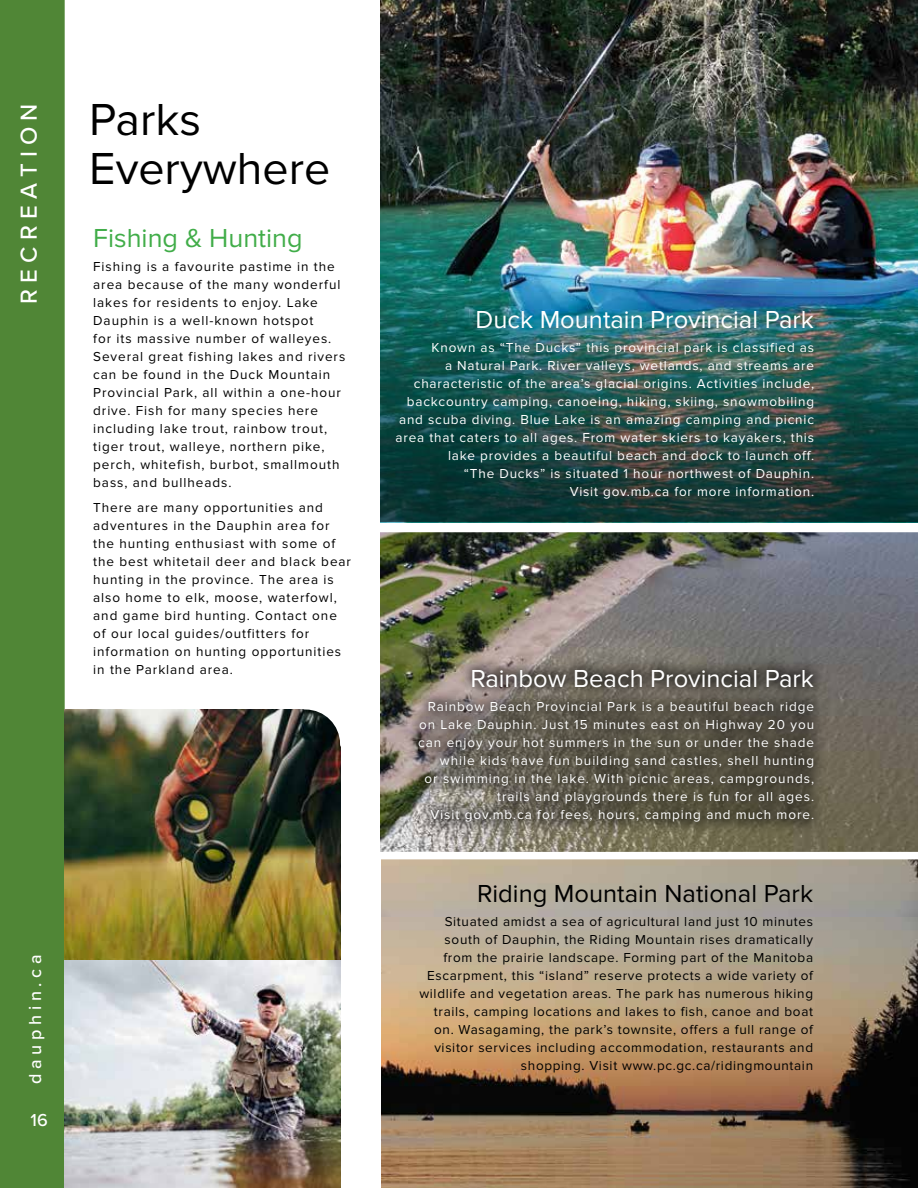
<style>
.page{position:relative;width:918px;height:1188px;background:#fff}
.page>*{position:absolute;margin:0;border:0;box-sizing:border-box;transform-origin:0 0}
.t1{font:46.5px/49.1px "Proxima Nova";color:#000}
.t2{font:27px "Proxima Nova";color:#41ad49}
.t3{font:25.5px "Proxima Nova";color:#fff}
.t4{font:25.5px "Proxima Nova";color:#000}
.t5{font:500 24px "Proxima Nova";color:#fff}
.t6{font:500 18px "Proxima Nova";color:#fff}
.t7{font:13.5px/18px "Proxima Nova";letter-spacing:.06em;color:#fff;text-align:right}
.t8{font:13.5px/18px "Proxima Nova";letter-spacing:.07em;color:#000}
.t9{font:13.5px/18px "Proxima Nova";letter-spacing:.05em;color:#000;text-align:right}
</style>
<div class="page">
<div style="left:0;top:0;width:65px;height:1188px;background:#508636"></div>
<img style="left:380px;top:0;width:538px;height:523px">
<img style="left:380px;top:148px;width:538px;height:374px">
<img style="left:65px;top:709px;width:275px;height:251px">
<img style="left:380px;top:532px;width:538px;height:320px">
<img style="left:382px;top:859px;width:536px;height:329px">
<div style="left:405px;top:655px;width:423px;height:181px;background:#000;opacity:.75"></div>
<svg style="left:301px;top:709px;width:40px;height:42px"></svg>
<img style="left:65px;top:960px;width:275px;height:228px">
<h3 class="t5" style="left:11px;top:304px;width:202px;rotate:-90deg">R E C R E A T I O N</h3>
<h3 class="t6" style="left:22px;top:1084px;width:131px;rotate:-90deg">d a u p h i n . c a</h3>
<h3 class="t6" style="left:31px;top:1106px;width:19px">16</h3>
<h1 class="t1" style="left:89px;top:96px;width:243px">Parks<br>Everywhere</h1>
<h2 class="t2" style="left:93px;top:222px;width:211px">Fishing &amp; Hunting</h2>
<p class="t8" style="left:93px;top:258px;width:254px">Fishing is a favourite pastime in the area because of the many wonderful lakes for residents to enjoy. Lake Dauphin is a well-known hotspot<br>for its massive number of walleyes.<br>Several great fishing lakes and rivers can be found in the Duck Mountain Provincial Park, all within a one-hour drive. Fish for many species here including lake trout, rainbow trout, tiger trout, walleye, northern pike, perch, whitefish, burbot, smallmouth bass, and bullheads.</p>
<p class="t8" style="left:93px;top:499px;width:259px">There are many opportunities and adventures in the Dauphin area for the hunting enthusiast with some of the best whitetail deer and black bear hunting in the province. The area is also home to elk, moose, waterfowl, and game bird hunting. Contact one of our local guides/outfitters for information on hunting opportunities in the Parkland area.</p>
<h3 class="t3" style="left:475px;top:305px;width:340px">Duck Mountain Provincial Park</h3>
<p class="t7" style="left:396px;top:339px;width:420px">Known as “The Ducks” this provincial park is classified as<br>a Natural Park. River valleys, wetlands, and streams are characteristic of the area’s glacial origins. Activities include, backcountry camping, canoeing, hiking, skiing, snowmobiling and scuba diving. Blue Lake is an amazing camping and picnic area that caters to all ages. From water skiers to kayakers, this lake provides a beautiful beach and dock to launch off.<br>“The Ducks” is situated 1 hour northwest of Dauphin.<br>Visit gov.mb.ca for more information.</p>
<h3 class="t3" style="left:470px;top:663px;width:345px">Rainbow Beach Provincial Park</h3>
<p class="t7" style="left:418px;top:698px;width:397px">Rainbow Beach Provincial Park is a beautiful beach ridge on Lake Dauphin. Just 15 minutes east on Highway 20 you can enjoy your hot summers in the sun or under the shade while kids have fun building sand castles, shell hunting<br>or swimming in the lake. With picnic areas, campgrounds, trails and playgrounds there is fun for all ages.<br>Visit gov.mb.ca for fees, hours, camping and much more.</p>
<h3 class="t4" style="left:477px;top:878px;width:338px">Riding Mountain National Park</h3>
<p class="t9" style="left:419px;top:913px;width:395px">Situated amidst a sea of agricultural land just 10 minutes south of Dauphin, the Riding Mountain rises dramatically from the prairie landscape. Forming part of the Manitoba Escarpment, this “island” reserve protects a wide variety of wildlife and vegetation areas. The park has numerous hiking trails, camping locations and lakes to fish, canoe and boat on. Wasagaming, the park’s townsite, offers a full range of visitor services including accommodation, restaurants and shopping. Visit www.pc.gc.ca/ridingmountain</p>
</div>
